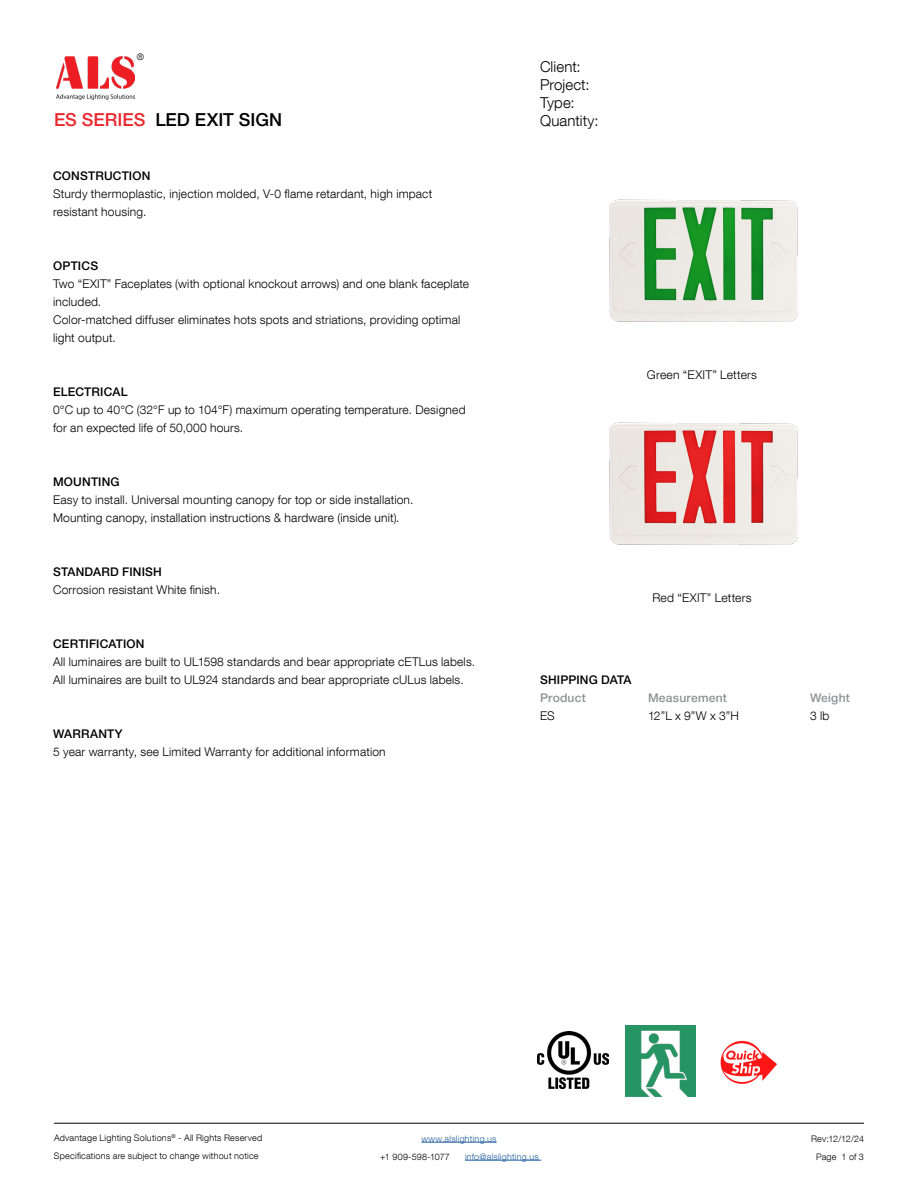
<style>
.page{position:relative;width:918px;height:1188px;background:#fff}
.page>*{position:absolute;margin:0;border:0;box-sizing:border-box;transform-origin:0 0}
.t1{font:500 18px "Helvetica Neue LT Pro";color:#000}
.t2{font:300 15px/18px "Helvetica Neue LT Com";letter-spacing:.01em;color:#000}
.t3{font:300 12px/18px "Helvetica Neue LT Com";letter-spacing:.015em;color:#000}
.t4{font:500 12px "Helvetica Neue LT Pro";letter-spacing:.015em;color:#000}
.t5{font:500 12px "Helvetica Neue LT Pro";letter-spacing:.015em;color:#8f9194}
.t6{font:300 9px/18px "Helvetica Neue LT Com";letter-spacing:.025em;color:#000}
.t7{font:300 9px "Helvetica Neue LT Com";letter-spacing:.025em;color:#215e9e}
.s1{color:#ea292f}
</style>
<div class="page">
<hr style="left:421px;top:1142px;width:76px;height:1px;background:#215e9e">
<hr style="left:465px;top:1160px;width:76px;height:1px;background:#215e9e">
<hr style="left:54px;top:1123px;width:810px;height:1px;background:#000">
<img style="left:56px;top:57px;width:79px;height:43px">
<img style="left:538px;top:1032px;width:70px;height:57px">
<img style="left:626px;top:1026px;width:70px;height:70px">
<img style="left:609px;top:199px;width:189px;height:123px">
<img style="left:609px;top:422px;width:189px;height:123px">
<img style="left:720px;top:1040px;width:57px;height:44px">
<p class="t6" style="left:137px;top:48px;width:9px">®</p>
<h1 class="t1" style="left:54px;top:109px;width:230px"><span class="s1">ES SERIES</span> LED EXIT SIGN</h1>
<p class="t4" style="left:53px;top:169px;width:99px">CONSTRUCTION</p>
<p class="t3" style="left:53px;top:184px;width:381px">Sturdy thermoplastic, injection molded, V-0 flame retardant, high impact resistant housing.</p>
<p class="t4" style="left:53px;top:259px;width:47px">OPTICS</p>
<p class="t3" style="left:53px;top:274px;width:417px">Two “EXIT” Faceplates (with optional knockout arrows) and one blank faceplate included.<br>Color-matched diffuser eliminates hots spots and striations, providing optimal light output.</p>
<p class="t4" style="left:53px;top:385px;width:76px">ELECTRICAL</p>
<p class="t3" style="left:53px;top:400px;width:414px">0°C up to 40°C (32°F up to 104°F) maximum operating temperature. Designed for an expected life of 50,000 hours.</p>
<p class="t4" style="left:53px;top:475px;width:68px">MOUNTING</p>
<p class="t3" style="left:53px;top:490px;width:362px">Easy to install. Universal mounting canopy for top or side installation.<br>Mounting canopy, installation instructions &amp; hardware (inside unit).</p>
<p class="t4" style="left:53px;top:565px;width:110px">STANDARD FINISH</p>
<p class="t3" style="left:53px;top:580px;width:168px">Corrosion resistant White finish.</p>
<p class="t4" style="left:53px;top:637px;width:93px">CERTIFICATION</p>
<p class="t3" style="left:53px;top:652px;width:424px">All luminaires are built to UL1598 standards and bear appropriate cETLus labels.<br>All luminaires are built to UL924 standards and bear appropriate cULus labels.</p>
<p class="t4" style="left:53px;top:727px;width:71px">WARRANTY</p>
<p class="t3" style="left:53px;top:742px;width:334px">5 year warranty, see Limited Warranty for additional information</p>
<p class="t2" style="left:540px;top:57px;width:60px">Client:<br>Project:<br>Type:<br>Quantity:</p>
<p class="t3" style="left:647px;top:366px;width:112px">Green “EXIT” Letters</p>
<p class="t3" style="left:652px;top:589px;width:101px">Red “EXIT” Letters</p>
<p class="t4" style="left:540px;top:673px;width:93px">SHIPPING DATA</p>
<p class="t5" style="left:540px;top:691px;width:47px">Product</p>
<p class="t5" style="left:648px;top:691px;width:80px">Measurement</p>
<p class="t5" style="left:810px;top:691px;width:41px">Weight</p>
<p class="t3" style="left:540px;top:706px;width:16px">ES</p>
<p class="t3" style="left:648px;top:706px;width:92px">12”L x 9”W x 3”H</p>
<p class="t3" style="left:810px;top:706px;width:21px">3 lb</p>
<p class="t6" style="left:54px;top:1129px;width:210px">Advantage Lighting Solutions<sup>®</sup> - All Rights Reserved<br>Specifications are subject to change without notice</p>
<p class="t6" style="left:811px;top:1129px;width:54px;text-align:center">Rev:12/12/24<br>Page 1 of 3</p>
<p class="t7" style="left:421px;top:1133px;width:77px">www.alslighting.us</p>
<p class="t6" style="left:380px;top:1147px;width:71px">+1 909-598-1077</p>
<p class="t7" style="left:465px;top:1151px;width:75px">info@alslighting.us</p>
</div>
